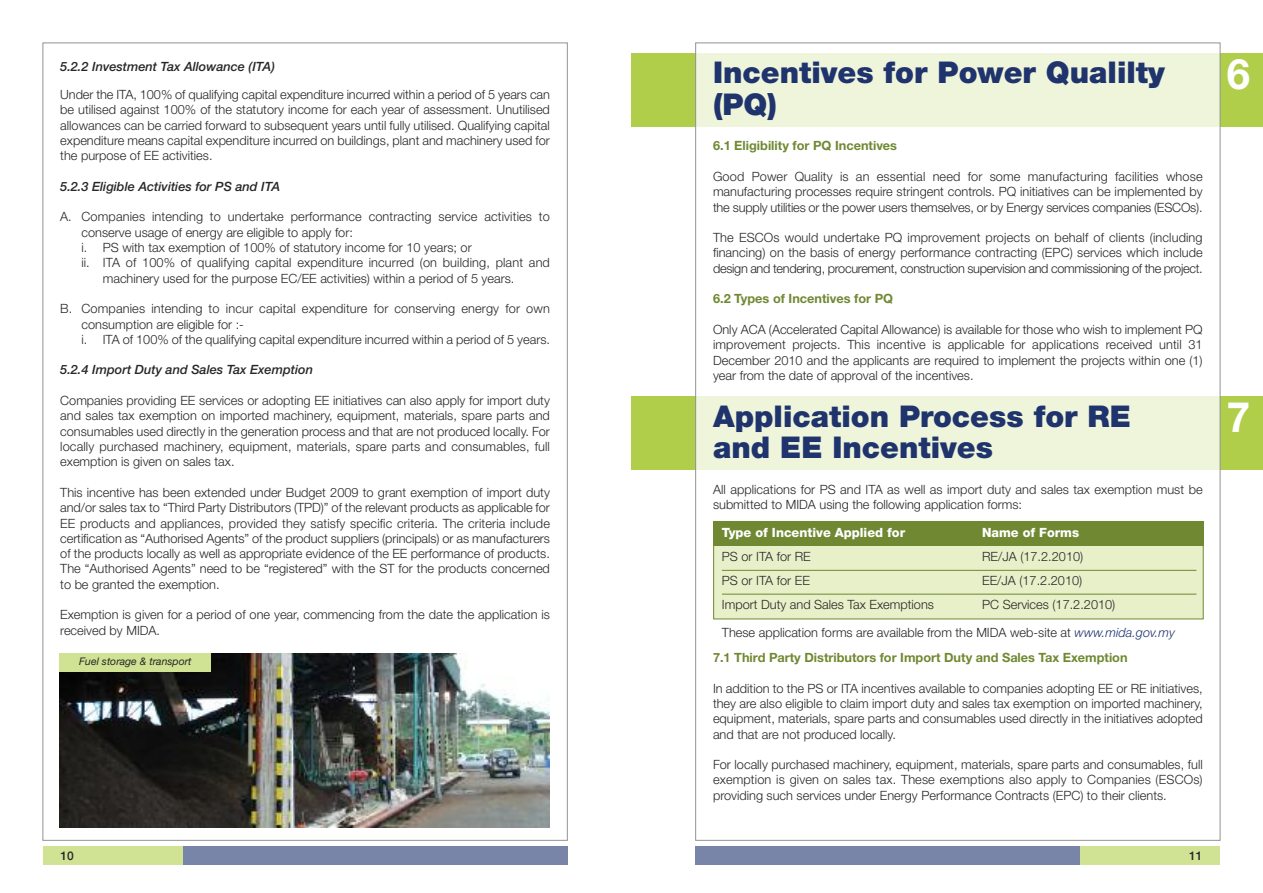
<style>
.page{position:relative;width:1263px;height:893px;background:#fff}
.page>*{position:absolute;margin:0;border:0;box-sizing:border-box;transform-origin:0 0}
.t1{font:700 42px "Helvetica Neue LT Std";color:#fff}
.t2{font:900 30px/31.5px "Helvetica Neue LT Std";color:#1f336d}
.t3{font:300 12.75px/15.3px "Helvetica Neue LT Std";color:#272627;text-align:justify}
.t4{font:700 12.75px "Helvetica Neue LT Std";color:#708832}
.t5{font:italic 500 12.75px "Helvetica Neue LT Std";color:#272627}
.t6{font:800 12.75px "Helvetica Neue LT Std";color:#fff}
.t7{font:500 12px "Helvetica Neue LT Std";color:#272627}
.t8{font:italic 10.5px "Helvetica Neue LT Std";color:#272627}
.s1{font-style:italic;color:#1f336d}
</style>
<div class="page">
<div style="left:631px;top:396px;width:632px;height:73px;background:#b1ce4a"></div>
<div style="left:631px;top:53px;width:632px;height:74px;background:#b1ce4a"></div>
<div style="left:183px;top:846px;width:385px;height:18px;background:#7885a8"></div>
<div style="left:43px;top:846px;width:140px;height:18px;background:#d0e293"></div>
<div style="left:696px;top:396px;width:524px;height:73px;background:#eff5db"></div>
<div style="left:696px;top:53px;width:524px;height:74px;background:#eff5db"></div>
<div style="left:695px;top:846px;width:385px;height:18px;background:#7885a8"></div>
<div style="left:1080px;top:846px;width:140px;height:18px;background:#d0e293"></div>
<div style="left:714px;top:522px;width:489px;height:97px;background:#e8f0c9"></div>
<div style="left:713px;top:521px;width:490px;height:24px;background:#708832"></div>
<hr style="left:722px;top:570px;width:474px;height:1px;background:#708832">
<hr style="left:722px;top:594px;width:474px;height:1px;background:#708832">
<img style="left:60px;top:654px;width:489px;height:173px">
<div style="left:60px;top:654px;width:151px;height:18px;background:#d0e293"></div>
<p class="t5" style="left:60px;top:62px;width:216px">5.2.2 Investment Tax Allowance (ITA)</p>
<p class="t3" style="left:60px;top:88px;width:491px">Under the ITA, 100% of qualifying capital expenditure incurred within a period of 5 years can be utilised against 100% of the statutory income for each year of assessment. Unutilised allowances can be carried forward to subsequent years until fully utilised. Qualifying capital expenditure means capital expenditure incurred on buildings, plant and machinery used for the purpose of EE activities.</p>
<p class="t5" style="left:60px;top:182px;width:221px">5.2.3 Eligible Activities for PS and ITA</p>
<p class="t3" style="left:60px;top:210px;width:491px">A. Companies intending to undertake performance contracting service activities to</p>
<p class="t3" style="left:82px;top:226px;width:273px">conserve usage of energy are eligible to apply for:</p>
<p class="t3" style="left:82px;top:241px;width:392px">i. PS with tax exemption of 100% of statutory income for 10 years; or</p>
<p class="t3" style="left:82px;top:256px;width:470px">ii. ITA of 100% of qualifying capital expenditure incurred (on building, plant and</p>
<p class="t3" style="left:103px;top:272px;width:413px">machinery used for the purpose EC/EE activities) within a period of 5 years.</p>
<p class="t3" style="left:82px;top:302px;width:470px;text-align:left;text-indent:-21px">B. Companies intending to incur capital expenditure for conserving energy for own consumption are eligible for :-<br>i. ITA of 100% of the qualifying capital expenditure incurred within a period of 5 years.</p>
<p class="t5" style="left:60px;top:365px;width:254px">5.2.4 Import Duty and Sales Tax Exemption</p>
<p class="t3" style="left:60px;top:394px;width:491px">Companies providing EE services or adopting EE initiatives can also apply for import duty and sales tax exemption on imported machinery, equipment, materials, spare parts and consumables used directly in the generation process and that are not produced locally. For locally purchased machinery, equipment, materials, spare parts and consumables, full exemption is given on sales tax.</p>
<p class="t3" style="left:60px;top:486px;width:491px">This incentive has been extended under Budget 2009 to grant exemption of import duty and/or sales tax to “Third Party Distributors (TPD)” of the relevant products as applicable for EE products and appliances, provided they satisfy specific criteria. The criteria include certification as “Authorised Agents” of the product suppliers (principals) or as manufacturers of the products locally as well as appropriate evidence of the EE performance of products.<br>The “Authorised Agents” need to be “registered” with the ST for the products concerned to be granted the exemption.</p>
<p class="t3" style="left:60px;top:608px;width:491px">Exemption is given for a period of one year, commencing from the date the application is received by MIDA.</p>
<h2 class="t2" style="left:713px;top:59px;width:453px">Incentives for Power Qualilty (PQ)</h2>
<p class="t4" style="left:713px;top:141px;width:186px">6.1 Eligibility for PQ Incentives</p>
<p class="t3" style="left:713px;top:170px;width:491px">Good Power Quality is an essential need for some manufacturing facilities whose manufacturing processes require stringent controls. PQ initiatives can be implemented by the supply utilities or the power users themselves, or by Energy services companies (ESCOs).</p>
<p class="t3" style="left:713px;top:231px;width:491px">The ESCOs would undertake PQ improvement projects on behalf of clients (including financing) on the basis of energy performance contracting (EPC) services which include design and tendering, procurement, construction supervision and commissioning of the project.</p>
<p class="t4" style="left:713px;top:294px;width:182px">6.2 Types of Incentives for PQ</p>
<p class="t3" style="left:713px;top:323px;width:491px">Only ACA (Accelerated Capital Allowance) is available for those who wish to implement PQ improvement projects. This incentive is applicable for applications received until 31<br>December 2010 and the applicants are required to implement the projects within one (1) year from the date of approval of the incentives.</p>
<h2 class="t2" style="left:713px;top:403px;width:419px">Application Process for RE and EE Incentives</h2>
<p class="t3" style="left:713px;top:483px;width:491px">All applications for PS and ITA as well as import duty and sales tax exemption must be submitted to MIDA using the following application forms:</p>
<p class="t6" style="left:722px;top:528px;width:185px">Type of Incentive Applied for</p>
<p class="t6" style="left:982px;top:528px;width:99px">Name of Forms</p>
<p class="t3" style="left:722px;top:550px;width:90px">PS or ITA for RE</p>
<p class="t3" style="left:982px;top:550px;width:103px">RE/JA (17.2.2010)</p>
<p class="t3" style="left:722px;top:574px;width:89px">PS or ITA for EE</p>
<p class="t3" style="left:982px;top:574px;width:102px">EE/JA (17.2.2010)</p>
<p class="t3" style="left:722px;top:598px;width:214px">Import Duty and Sales Tax Exemptions</p>
<p class="t3" style="left:982px;top:598px;width:135px">PC Services (17.2.2010)</p>
<p class="t3" style="left:722px;top:626px;width:454px">These application forms are available from the MIDA web-site at <span class="s1">www.mida.gov.my</span></p>
<h1 class="t1" style="left:1227px;top:59px;width:25px">6</h1>
<h1 class="t1" style="left:1227px;top:402px;width:25px">7</h1>
<p class="t8" style="left:79px;top:658px;width:114px">Fuel storage &amp; transport</p>
<p class="t4" style="left:713px;top:653px;width:416px">7.1 Third Party Distributors for Import Duty and Sales Tax Exemption</p>
<p class="t3" style="left:713px;top:682px;width:491px">In addition to the PS or ITA incentives available to companies adopting EE or RE initiatives, they are also eligible to claim import duty and sales tax exemption on imported machinery, equipment, materials, spare parts and consumables used directly in the initiatives adopted and that are not produced locally.</p>
<p class="t3" style="left:713px;top:758px;width:491px">For locally purchased machinery, equipment, materials, spare parts and consumables, full exemption is given on sales tax. These exemptions also apply to Companies (ESCOs) providing such services under Energy Performance Contracts (EPC) to their clients.</p>
<p class="t7" style="left:60px;top:851px;width:15px">10</p>
<p class="t7" style="left:1189px;top:851px;width:15px">11</p>
</div>
